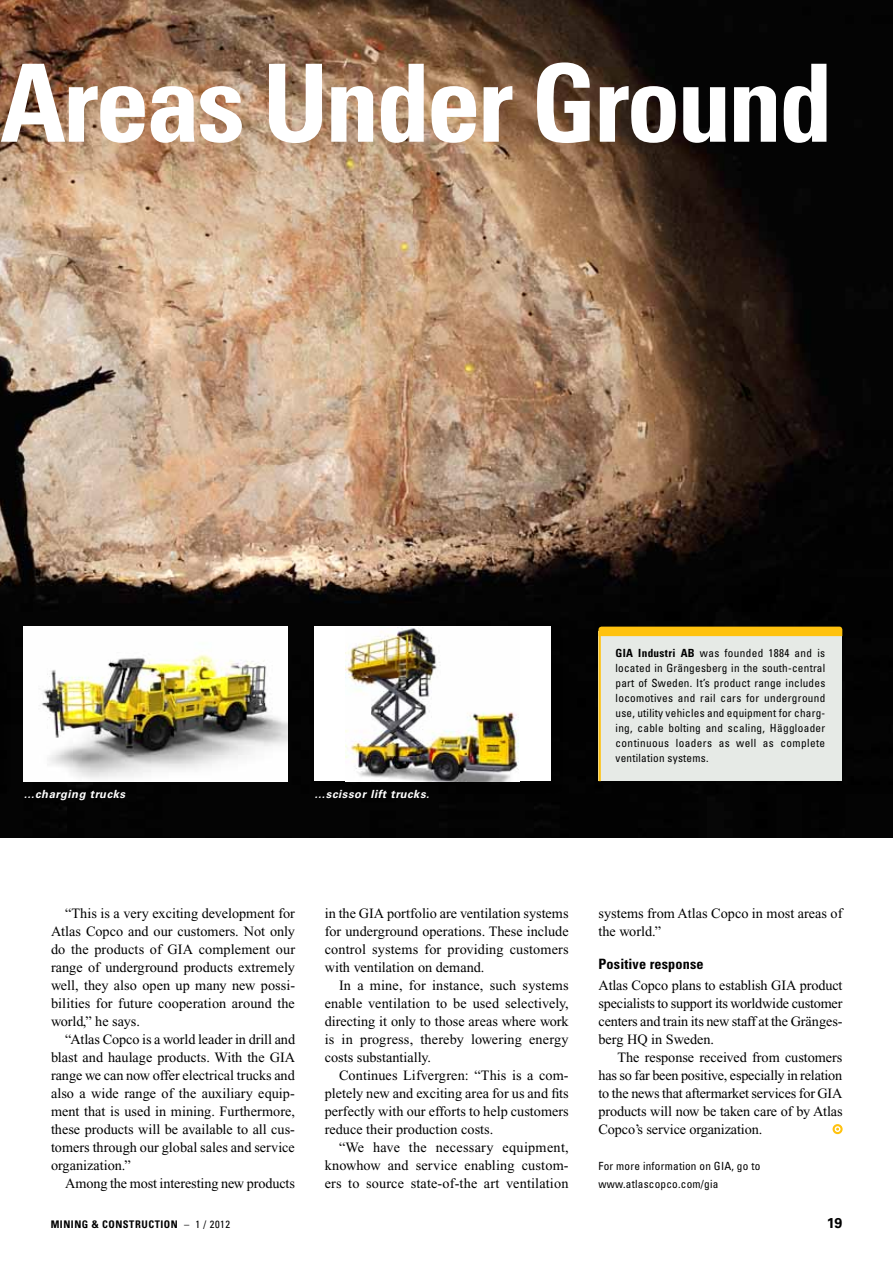
<style>
.page{position:relative;width:893px;height:1263px;background:#fff}
.page>*{position:absolute;margin:0;border:0;box-sizing:border-box;transform-origin:0 0}
.t1{font:700 condensed 108px "Univers";letter-spacing:-.03em;color:#fff}
.t2{font:14.25px/18px "Times New Roman";color:#000;text-align:justify}
.t3{font:700 condensed 14.25px "Univers";letter-spacing:.01em;color:#000}
.t4{font:700 14.25px "Univers";color:#000}
.t5{font:condensed 11.25px/15px "Univers";letter-spacing:.02em;color:#000}
.t6{font:italic 700 11.25px "Univers";letter-spacing:.05em;color:#fff}
.t7{font:700 condensed 10.5px "Univers";letter-spacing:.05em;color:#000}
.s1{font-weight:700}
.s2{font-weight:400}
</style>
<div class="page">
<img style="left:0;top:0;width:893px;height:838px">
<img style="left:23px;top:627px;width:265px;height:154px">
<div style="left:310px;top:623px;width:253px;height:171px;background:#000"></div>
<div style="left:314px;top:627px;width:237px;height:154px;background:#fff"></div>
<img style="left:346px;top:627px;width:173px;height:154px">
<div style="left:0;top:623px;width:11px;height:171px;background:#000"></div>
<div style="left:832px;top:1124px;width:11px;height:10px;border:2px solid #ffc20e;border-radius:50%"></div>
<div style="left:598px;top:631px;width:244px;height:150px;background:#e6eae6"></div>
<hr style="left:598px;top:631px;width:3px;height:150px;background:#ffc20e">
<div style="left:598px;top:627px;width:244px;height:9px;background:#ffc20e"></div>
<h1 class="t1" style="left:0;top:37px;width:834px">Areas Under Ground</h1>
<p class="t6" style="left:23px;top:788px;width:103px">…charging trucks</p>
<p class="t6" style="left:314px;top:788px;width:117px">…scissor lift trucks.</p>
<p class="t5" style="left:616px;top:646px;width:211px;text-align:justify"><span class="s1">GIA Industri AB</span> was founded 1884 and is located in Grängesberg in the south-central part of Sweden. It’s product range includes locomotives and rail cars for underground use, utility vehicles and equipment for charg&shy;ing, cable bolting and scaling, Häggloader continuous loaders as well as complete ventilation systems.</p>
<p class="t2" style="left:51px;top:904px;width:246px;text-indent:14px">“This is a very exciting development for Atlas Copco and our customers. Not only do the products of GIA complement our range of underground products extremely well, they also open up many new possi&shy;bilities for future cooperation around the world,” he says.</p>
<p class="t2" style="left:51px;top:1030px;width:246px;text-indent:14px">“Atlas Copco is a world leader in drill and blast and haulage products. With the GIA range we can now offer electrical trucks and also a wide range of the auxiliary equip&shy;ment that is used in mining. Furthermore, these products will be available to all cus&shy;tomers through our global sales and service organization.”</p>
<p class="t2" style="left:65px;top:1174px;width:231px">Among the most interesting new products</p>
<p class="t2" style="left:325px;top:904px;width:245px">in the GIA portfolio are ventilation systems for underground operations. These include control systems for providing customers with ventilation on demand.</p>
<p class="t2" style="left:325px;top:976px;width:246px;text-indent:14px">In a mine, for instance, such systems enable ventilation to be used selectively, directing it only to those areas where work is in progress, thereby lowering energy costs substantially.</p>
<p class="t2" style="left:325px;top:1066px;width:245px;text-indent:14px">Continues Lifvergren: “This is a com&shy;pletely new and exciting area for us and fits perfectly with our efforts to help customers reduce their production costs.</p>
<p class="t2" style="left:325px;top:1138px;width:246px;text-indent:14px">“We have the necessary equipment, knowhow and service enabling custom&shy;ers to source state-of-the art ventilation</p>
<p class="t2" style="left:598px;top:904px;width:245px">systems from Atlas Copco in most areas of the world.”</p>
<p class="t3" style="left:598px;top:955px;width:107px">Positive response</p>
<p class="t2" style="left:598px;top:976px;width:245px">Atlas Copco plans to establish GIA product specialists to support its worldwide customer centers and train its new staff at the Gränges&shy;berg HQ in Sweden.</p>
<p class="t2" style="left:598px;top:1048px;width:246px;text-indent:19px">The response received from customers has so far been positive, especially in relation to the news that aftermarket services for GIA products will now be taken care of by Atlas Copco’s service organization.</p>
<p class="t5" style="left:598px;top:1157px;width:163px;line-height:18px">For more information on GIA, go to www.atlascopco.com/gia</p>
<p class="t7" style="left:51px;top:1218px;width:181px">Mining &amp; Construction <span class="s2">– 1 / 2012</span></p>
<p class="t4" style="left:827px;top:1214px;width:17px">19</p>
</div>
